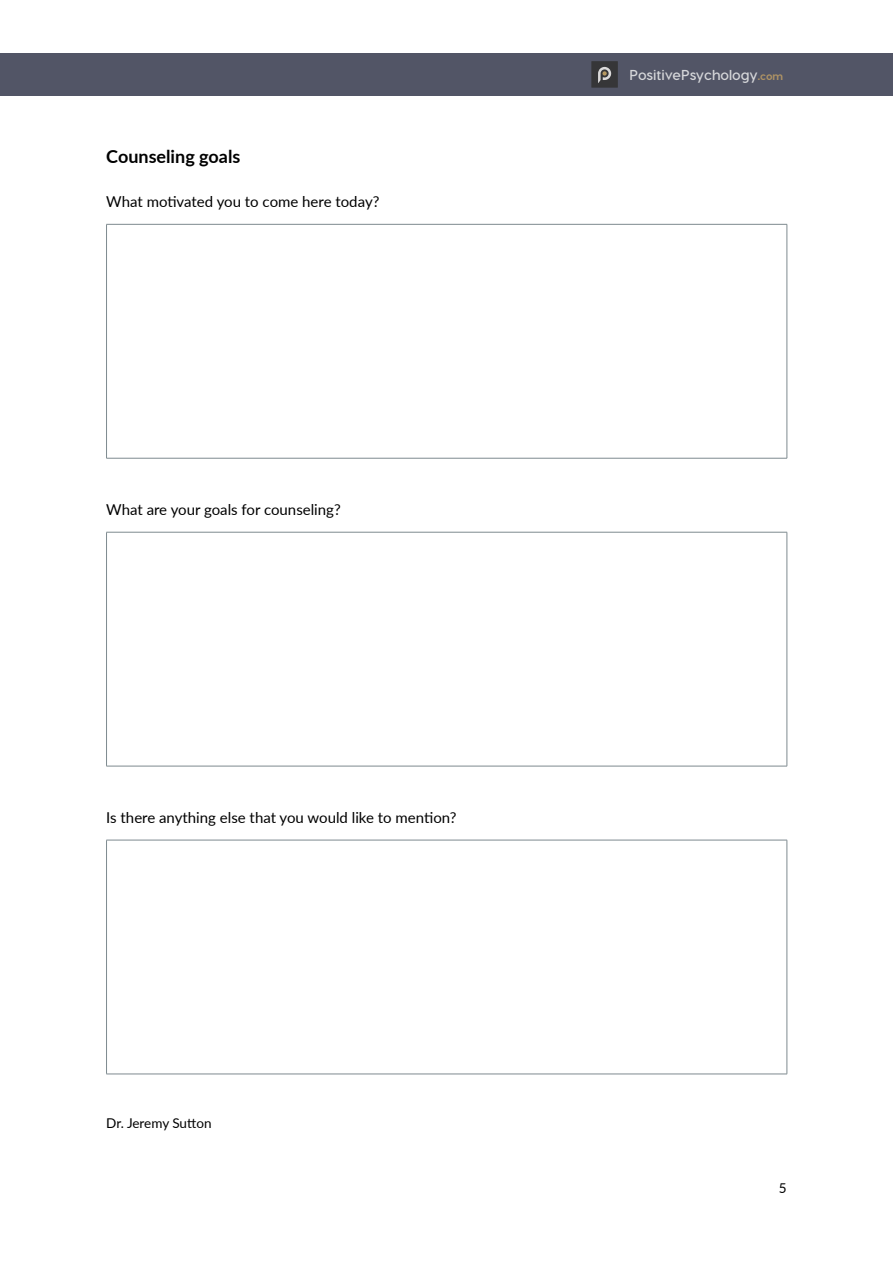
<style>
.page{position:relative;width:893px;height:1263px;background:#fff}
.page>*{position:absolute;margin:0;border:0;box-sizing:border-box;transform-origin:0 0}
.t1{font:700 18px "Lato";color:#000}
.t2{font:15px "Lato";color:#000}
.t3{font:700 14.4px "Visby CF";color:#d6d7da}
.t4{font:13.5px "Lato";letter-spacing:-.01em;color:#000}
.s1{font-weight:800;font-size:10.8px;color:#af9364}
</style>
<div class="page">
<div style="left:0;top:53px;width:893px;height:43px;background:#525566"></div>
<div style="left:591px;top:61px;width:27px;height:27px;background:#363638"></div>
<svg style="left:598px;top:67px;width:13px;height:16px"></svg>
<hr style="left:106px;top:224px;width:681px;height:1px;background:#7e8a8f">
<hr style="left:106px;top:225px;width:1px;height:233px;background:#7e8a8f">
<hr style="left:787px;top:225px;width:1px;height:233px;background:#7e8a8f">
<hr style="left:106px;top:458px;width:681px;height:1px;background:#7e8a8f">
<hr style="left:106px;top:532px;width:681px;height:1px;background:#7e8a8f">
<hr style="left:106px;top:532px;width:1px;height:234px;background:#7e8a8f">
<hr style="left:787px;top:532px;width:1px;height:234px;background:#7e8a8f">
<hr style="left:106px;top:766px;width:681px;height:1px;background:#7e8a8f">
<hr style="left:106px;top:840px;width:681px;height:1px;background:#7e8a8f">
<hr style="left:106px;top:840px;width:1px;height:234px;background:#7e8a8f">
<hr style="left:787px;top:840px;width:1px;height:234px;background:#7e8a8f">
<hr style="left:106px;top:1074px;width:681px;height:1px;background:#7e8a8f">
<p class="t1" style="left:106px;top:144px;width:136px">Counseling goals</p>
<p class="t2" style="left:106px;top:191px;width:275px">What motivated you to come here today?</p>
<p class="t2" style="left:106px;top:499px;width:236px">What are your goals for counseling?</p>
<p class="t2" style="left:106px;top:807px;width:352px">Is there anything else that you would like to mention?</p>
<p class="t4" style="left:106px;top:1113px;width:107px">Dr. Jeremy Sutton</p>
<p class="t3" style="left:629px;top:66px;width:155px">PositivePsychology<span class="s1">.com</span></p>
<p class="t4" style="left:779px;top:1178px;width:9px">5</p>
</div>
